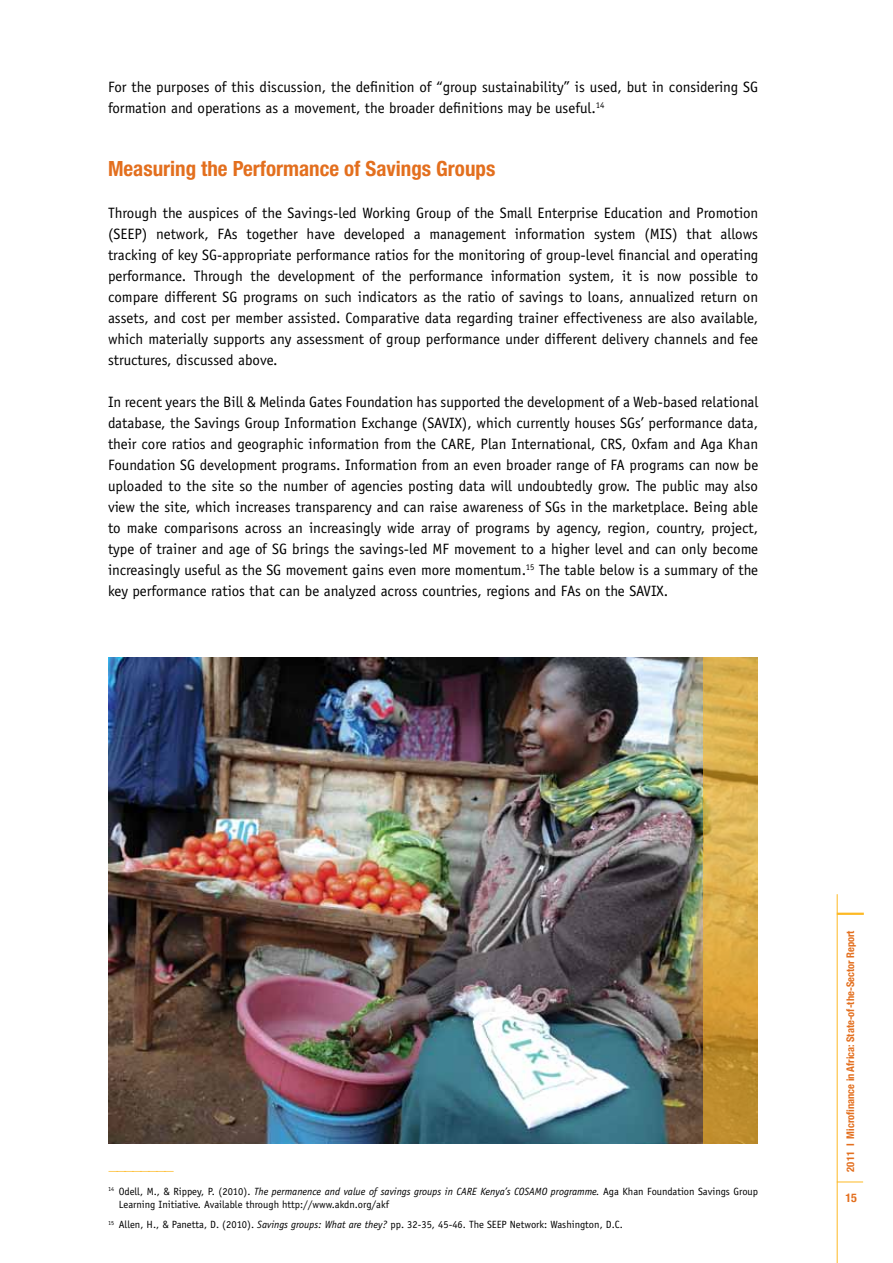
<style>
.page{position:relative;width:893px;height:1263px;background:#fff}
.page>*{position:absolute;margin:0;border:0;box-sizing:border-box;transform-origin:0 0}
.t1{font:700 condensed 21px "Helvetica Neue";color:#e36f1e}
.t2{font:15px/21px "Officina Sans";color:#000;text-align:justify}
.t3{font:700 condensed 12px "Helvetica Neue";color:#e36f1e}
.t4{font:10.5px/20.2px "Officina Sans";color:#000}
.t5{font:italic 10.5px/20.2px "Officina Sans";color:#000}
.t6{font:700 condensed 10.5px "Helvetica Neue";color:#e36f1e}
.s1{font-style:normal;color:#fdb924}
.s2{font-style:normal}
.s3{font-style:italic}
</style>
<div class="page">
<svg style="left:838px;top:1181px;width:25px;height:1px"></svg>
<hr style="left:837px;top:894px;width:1px;height:369px;background:#fdb924">
<hr style="left:837px;top:913px;width:27px;height:2px;background:#fdb924">
<img style="left:108px;top:657px;width:596px;height:486px">
<svg style="left:704px;top:657px;width:54px;height:486px;background:#d3a542"></svg>
<p class="t2" style="left:108px;top:77px;width:652px">For the purposes of this discussion, the definition of “group sustainability” is used, but in considering SG formation and operations as a movement, the broader definitions may be useful.<sup>14</sup></p>
<h1 class="t1" style="left:108px;top:156px;width:389px">Measuring the Performance of Savings Groups</h1>
<p class="t2" style="left:108px;top:203px;width:652px">Through the auspices of the Savings-led Working Group of the Small Enterprise Education and Promotion (SEEP) network, FAs together have developed a management information system (MIS) that allows tracking of key SG-appropriate performance ratios for the monitoring of group-level financial and operating performance. Through the development of the performance information system, it is now possible to compare different SG programs on such indicators as the ratio of savings to loans, annualized return on assets, and cost per member assisted. Comparative data regarding trainer effectiveness are also available, which materially supports any assessment of group performance under different delivery channels and fee structures, discussed above.</p>
<p class="t2" style="left:108px;top:392px;width:652px">In recent years the Bill &amp; Melinda Gates Foundation has supported the development of a Web-based relational database, the Savings Group Information Exchange (SAVIX), which currently houses SGs’ performance data, their core ratios and geographic information from the CARE, Plan International, CRS, Oxfam and Aga Khan Foundation SG development programs. Information from an even broader range of FA programs can now be uploaded to the site so the number of agencies posting data will undoubtedly grow. The public may also view the site, which increases transparency and can raise awareness of SGs in the marketplace. Being able to make comparisons across an increasingly wide array of programs by agency, region, country, project, type of trainer and age of SG brings the savings-led MF movement to a higher level and can only become increasingly useful as the SG movement gains even more momentum.<sup>15</sup> The table below is a summary of the key performance ratios that can be analyzed across countries, regions and FAs on the SAVIX.</p>
<p class="t5" style="left:108px;top:1161px;width:652px"><span class="s1">————————<br></span><sup>14</sup> <span class="s2">Odell, M., &amp; Rippey, P. (2010).</span> The permanence and value of savings groups in CARE Kenya’s COSAMO programme. <span class="s2">Aga Khan Foundation Savings Group</span></p>
<p class="t4" style="left:108px;top:1194px;width:516px;text-indent:11px">Learning Initiative. Available through http://www.akdn.org/akf<br><sup>15</sup> Allen, H., &amp; Panetta, D. (2010). <span class="s3">Savings groups: What are they?</span> pp. 32-35, 45-46. The SEEP Network: Washington, D.C.</p>
<p class="t6" style="left:844px;top:1171px;width:243px;rotate:-90deg">4566!!7!!"#$%&amp;'()($*!#(!+,%#$)-!./)/*0&amp;,0/1*0.*$/&amp;%!2*3&amp;%/</p>
<p class="t3" style="left:845px;top:1191px;width:13px">15</p>
</div>
